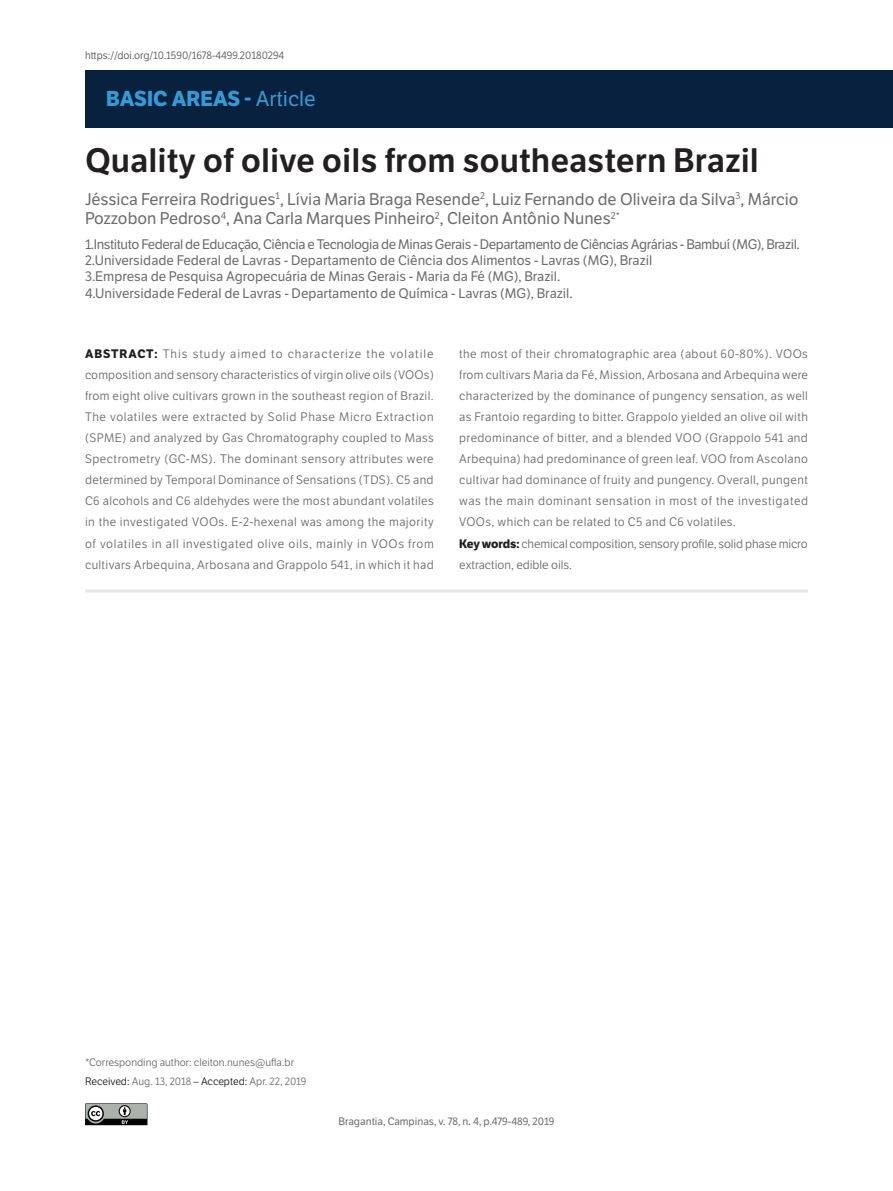
<style>
.page{position:relative;width:893px;height:1191px;background:#fff}
.page>*{position:absolute;margin:0;border:0;box-sizing:border-box;transform-origin:0 0}
.t1{font:600 33px "LFT Etica";color:#231f20}
.t2{font:700 21px "LFT Etica";color:#359bd6}
.t3{font:16.5px/19.5px "LFT Etica";color:#6c6d70}
.t4{font:13.5px/16.2px "LFT Etica";color:#6c6d70}
.t5{font:12px/21px "LFT Etica";letter-spacing:.03em;color:#6c6d70;text-align:justify}
.t6{font:10.5px/18.9px "LFT Etica";color:#6c6d70}
.t7{font:10.5px "LFT Etica";color:#6c6d70}
.t8{font:10.5px "LFT Etica";letter-spacing:-.01em;color:#57585a}
.s1{font-weight:400}
.s2{font-weight:700;color:#231f20}
.s3{color:#231f20}
</style>
<div class="page">
<div style="left:85px;top:70px;width:808px;height:57px;background:#08213f"></div>
<hr style="left:85px;top:589px;width:723px;height:3px;background:#e6e7e9">
<svg style="left:85px;top:1103px;width:63px;height:23px"></svg>
<p class="t8" style="left:85px;top:50px;width:201px">https://doi.org/10.1590/1678-4499.20180294</p>
<h2 class="t2" style="left:106px;top:86px;width:211px">BASIC AREAS - <span class="s1">Article</span></h2>
<h1 class="t1" style="left:85px;top:141px;width:675px">Quality of olive oils from southeastern Brazil</h1>
<h3 class="t3" style="left:85px;top:189px;width:715px">Jéssica Ferreira Rodrigues<sup>1</sup>, Lívia Maria Braga Resende<sup>2</sup>, Luiz Fernando de Oliveira da Silva<sup>3</sup>, Márcio<br>Pozzobon Pedroso<sup>4</sup>, Ana Carla Marques Pinheiro<sup>2</sup>, Cleiton Antônio Nunes<sup>2*</sup></h3>
<p class="t4" style="left:85px;top:236px;width:716px">1.Instituto Federal de Educação, Ciência e Tecnologia de Minas Gerais - Departamento de Ciências Agrárias - Bambuí (MG), Brazil.<br>2.Universidade Federal de Lavras - Departamento de Ciência dos Alimentos - Lavras (MG), Brazil<br>3.Empresa de Pesquisa Agropecuária de Minas Gerais - Maria da Fé (MG), Brazil.<br>4.Universidade Federal de Lavras - Departamento de Química - Lavras (MG), Brazil.</p>
<p class="t5" style="left:85px;top:344px;width:350px"><span class="s2">ABSTRACT:</span> This study aimed to characterize the volatile composition and sensory characteristics of virgin olive oils (VOOs) from eight olive cultivars grown in the southeast region of Brazil.<br>The volatiles were extracted by Solid Phase Micro Extraction (SPME) and analyzed by Gas Chromatography coupled to Mass Spectrometry (GC-MS). The dominant sensory attributes were determined by Temporal Dominance of Sensations (TDS). C5 and C6 alcohols and C6 aldehydes were the most abundant volatiles in the investigated VOOs. E-2-hexenal was among the majority of volatiles in all investigated olive oils, mainly in VOOs from cultivars Arbequina, Arbosana and Grappolo 541, in which it had</p>
<p class="t5" style="left:459px;top:344px;width:350px;text-align:left">the most of their chromatographic area (about 60-80%). VOOs from cultivars Maria da Fé, Mission, Arbosana and Arbequina were characterized by the dominance of pungency sensation, as well as Frantoio regarding to bitter. Grappolo yielded an olive oil with predominance of bitter, and a blended VOO (Grappolo 541 and Arbequina) had predominance of green leaf. VOO from Ascolano cultivar had dominance of fruity and pungency. Overall, pungent was the main dominant sensation in most of the investigated VOOs, which can be related to C5 and C6 volatiles.<br><span class="s2">Key words:</span> chemical composition, sensory profile, solid phase micro extraction, edible oils.</p>
<p class="t6" style="left:85px;top:1052px;width:223px">*Corresponding author: cleiton.nunes@ufla.br<br><span class="s3">Received:</span> Aug. 13, 2018 <span class="s3">– Accepted:</span> Apr. 22, 2019</p>
<p class="t7" style="left:338px;top:1115px;width:218px">Bragantia, Campinas, v. 78, n. 4, p.479-489, 2019</p>
</div>
